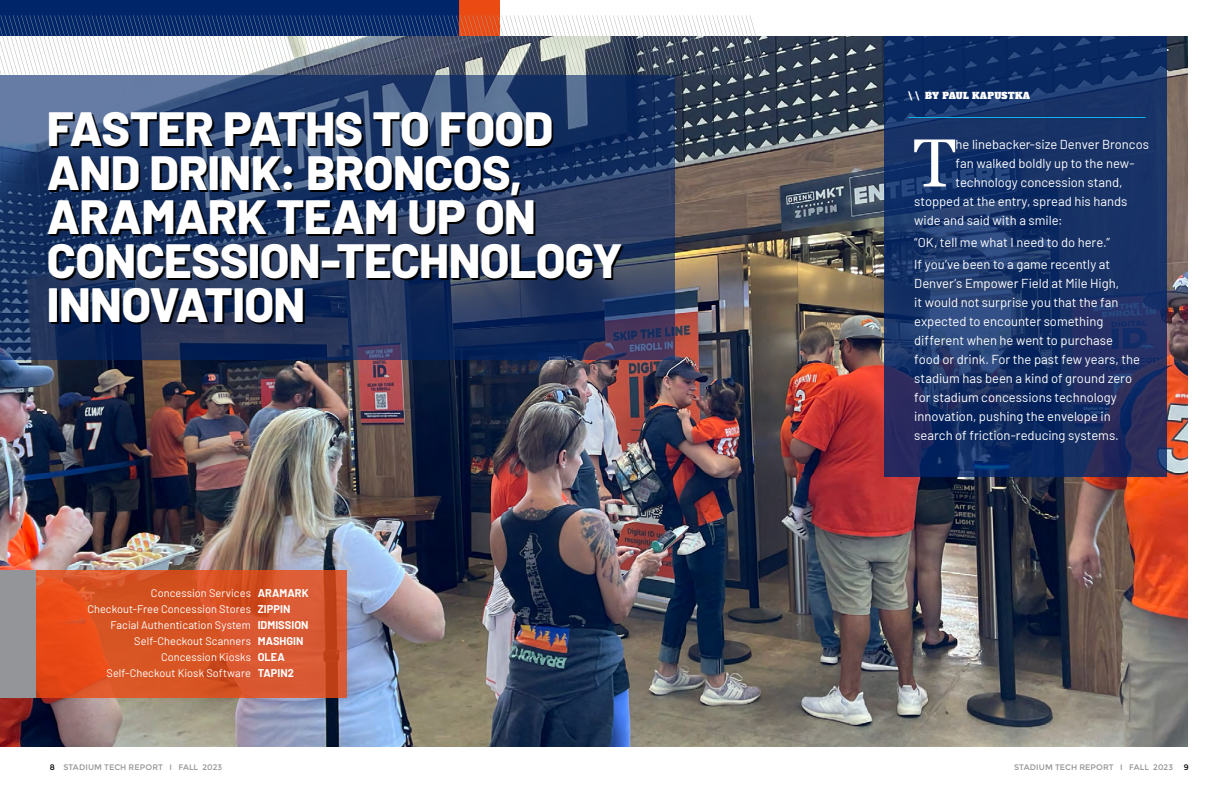
<style>
.page{position:relative;width:1224px;height:792px;background:#fff}
.page>*{position:absolute;margin:0;border:0;box-sizing:border-box;transform-origin:0 0}
.t1{font:67.8px "Georgia";color:#fff}
.t2{font:800 48px/44px "Barlow";letter-spacing:-.015em;color:#fff}
.t3{font:13px/19px "Barlow";color:#fff}
.t4{font:11px/16px "Barlow";letter-spacing:.005em;color:#fff;text-align:right}
.t5{font:700 11px/16px "Barlow";color:#fff}
.t6{font:9px "Alfa Slab One";letter-spacing:.025em;color:#fff}
.t7{font:8px "Montserrat";letter-spacing:.01em;color:#939598}
.t8{font:8px "Montserrat";color:#000}
.s1{color:#000}
</style>
<div class="page">
<div style="left:454px;top:0;width:46px;height:144px;background:#eb4a12"></div>
<div style="left:0;top:0;width:459px;height:108px;background:#002569"></div>
<img style="left:0;top:36px;width:1188px;height:711px">
<svg style="left:0;top:15px;width:767px;height:60px"></svg>
<svg style="left:884px;top:36px;width:283px;height:441px"></svg>
<hr style="left:908px;top:117px;width:238px;height:1px;background:#11b2eb">
<svg style="left:36px;top:570px;width:311px;height:128px"></svg>
<div style="left:0;top:570px;width:36px;height:128px;background:#939598"></div>
<svg style="left:0;top:75px;width:675px;height:285px"></svg>
<h2 class="t2" style="left:47px;top:103px;width:577px">FASTER PATHS TO FOOD<br>AND DRINK: BRONCOS,<br>ARAMARK TEAM UP ON<br>CONCESSION-TECHNOLOGY<br>INNOVATION</h2>
<p class="t4" style="left:87px;top:584px;width:165px">Concession Services<br>Checkout-Free Concession Stores<br>Facial Authentication System<br>Self-Checkout Scanners<br>Concession Kiosks<br>Self-Checkout Kiosk Software</p>
<p class="t5" style="left:258px;top:584px;width:52px">ARAMARK<br>ZIPPIN<br>IDMISSION<br>MASHGIN<br>OLEA<br>TAPIN2</p>
<p class="t6" style="left:908px;top:87px;width:123px">\ \ BY PAUL KAPUSTKA</p>
<h1 class="t1" style="left:914px;top:114px;width:43px">T</h1>
<p class="t3" style="left:956px;top:133px;width:195px">he linebacker-size Denver Broncos</p>
<p class="t3" style="left:956px;top:152px;width:180px">fan walked boldly up to the new-</p>
<p class="t3" style="left:956px;top:171px;width:169px">technology concession stand,</p>
<p class="t3" style="left:914px;top:190px;width:215px">stopped at the entry, spread his hands</p>
<p class="t3" style="left:914px;top:209px;width:150px">wide and said with a smile:</p>
<p class="t3" style="left:914px;top:230px;width:198px;line-height:22px">“OK, tell me what I need to do here.”<br>If you’ve been to a game recently at</p>
<p class="t3" style="left:914px;top:272px;width:227px">Denver’s Empower Field at Mile High,<br>it would not surprise you that the fan expected to encounter something different when he went to purchase food or drink. For the past few years, the stadium has been a kind of ground zero for stadium concessions technology innovation, pushing the envelope in search of friction-reducing systems.</p>
<p class="t7" style="left:50px;top:763px;width:174px"><span class="s1">8</span> STADIUM TECH REPORT I FALL 2023</p>
<p class="t7" style="left:1014px;top:763px;width:160px">STADIUM TECH REPORT I FALL 2023</p>
<p class="t8" style="left:1184px;top:763px;width:6px">9</p>
</div>
